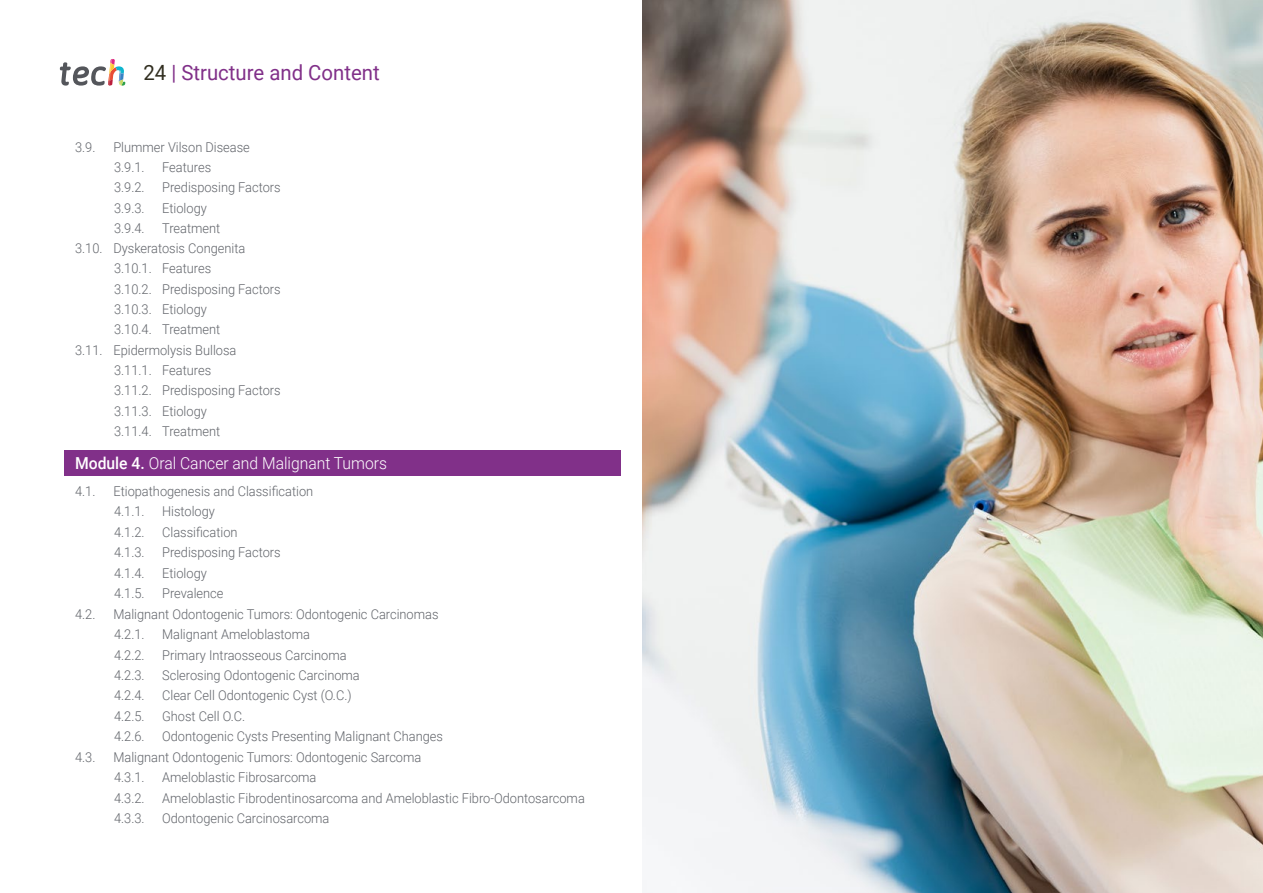
<style>
.page{position:relative;width:1263px;height:893px;background:#fff}
.page>*{position:absolute;margin:0;border:0;box-sizing:border-box;transform-origin:0 0}
.t1{font:21px "Roboto";color:#813089}
.t2{font:300 16.5px "Roboto";color:#fff;scale:.95 1}
.t3{font:300 13.5px/20.4px "Roboto";color:#61646a;scale:.95 1}
.s1{color:#312e20}
.s2{font-weight:500}
</style>
<div class="page">
<div style="left:64px;top:450px;width:557px;height:25px;background:#813089"></div>
<svg style="left:60px;top:59px;width:65px;height:27px"></svg>
<img style="left:642px;top:0;width:621px;height:893px">
<h1 class="t1" style="left:144px;top:57px;width:238px"><span class="s1">24</span> | Structure and Content</h1>
<p class="t3" style="left:75px;top:136px;width:23px">3.9.</p>
<p class="t3" style="left:113px;top:136px;width:145px">Plummer Vilson Disease<br>3.9.1.</p>
<p class="t3" style="left:162px;top:156px;width:53px">Features</p>
<p class="t3" style="left:114px;top:177px;width:34px">3.9.2.</p>
<p class="t3" style="left:162px;top:177px;width:126px">Predisposing Factors</p>
<p class="t3" style="left:114px;top:197px;width:34px">3.9.3.</p>
<p class="t3" style="left:162px;top:197px;width:49px">Etiology</p>
<p class="t3" style="left:114px;top:217px;width:34px">3.9.4.</p>
<p class="t3" style="left:162px;top:217px;width:63px">Treatment</p>
<p class="t3" style="left:75px;top:238px;width:181px">3.10. Dyskeratosis Congenita</p>
<p class="t3" style="left:114px;top:258px;width:104px">3.10.1. Features</p>
<p class="t3" style="left:114px;top:278px;width:177px">3.10.2. Predisposing Factors</p>
<p class="t3" style="left:114px;top:299px;width:99px">3.10.3. Etiology</p>
<p class="t3" style="left:114px;top:319px;width:113px">3.10.4. Treatment</p>
<p class="t3" style="left:75px;top:339px;width:171px">3.11. Epidermolysis Bullosa</p>
<p class="t3" style="left:114px;top:359px;width:104px">3.11.1. Features</p>
<p class="t3" style="left:114px;top:380px;width:177px">3.11.2. Predisposing Factors</p>
<p class="t3" style="left:114px;top:400px;width:99px">3.11.3. Etiology</p>
<p class="t3" style="left:114px;top:420px;width:113px">3.11.4. Treatment</p>
<p class="t2" style="left:75px;top:452px;width:330px"><span class="s2">Module 4.</span> Oral Cancer and Malignant Tumors</p>
<p class="t3" style="left:75px;top:480px;width:23px">4.1.</p>
<p class="t3" style="left:113px;top:480px;width:212px">Etiopathogenesis and Classification<br>4.1.1.</p>
<p class="t3" style="left:162px;top:501px;width:57px">Histology</p>
<p class="t3" style="left:114px;top:521px;width:34px">4.1.2.</p>
<p class="t3" style="left:162px;top:521px;width:81px">Classification</p>
<p class="t3" style="left:114px;top:542px;width:34px">4.1.3.</p>
<p class="t3" style="left:162px;top:542px;width:126px">Predisposing Factors</p>
<p class="t3" style="left:114px;top:562px;width:34px">4.1.4.</p>
<p class="t3" style="left:162px;top:562px;width:49px">Etiology</p>
<p class="t3" style="left:114px;top:583px;width:34px">4.1.5.</p>
<p class="t3" style="left:162px;top:583px;width:66px">Prevalence</p>
<p class="t3" style="left:75px;top:603px;width:23px">4.2.</p>
<p class="t3" style="left:113px;top:603px;width:344px">Malignant Odontogenic Tumors: Odontogenic Carcinomas<br>4.2.1.</p>
<p class="t3" style="left:162px;top:623px;width:157px">Malignant Ameloblastoma</p>
<p class="t3" style="left:114px;top:644px;width:34px">4.2.2.</p>
<p class="t3" style="left:162px;top:644px;width:196px">Primary Intraosseous Carcinoma</p>
<p class="t3" style="left:114px;top:664px;width:34px">4.2.3.</p>
<p class="t3" style="left:162px;top:664px;width:210px">Sclerosing Odontogenic Carcinoma</p>
<p class="t3" style="left:114px;top:685px;width:34px">4.2.4.</p>
<p class="t3" style="left:162px;top:685px;width:201px">Clear Cell Odontogenic Cyst (O.C.)</p>
<p class="t3" style="left:114px;top:705px;width:34px">4.2.5.</p>
<p class="t3" style="left:162px;top:705px;width:89px">Ghost Cell O.C.</p>
<p class="t3" style="left:114px;top:726px;width:34px">4.2.6.</p>
<p class="t3" style="left:162px;top:726px;width:297px">Odontogenic Cysts Presenting Malignant Changes</p>
<p class="t3" style="left:75px;top:746px;width:23px">4.3.</p>
<p class="t3" style="left:113px;top:746px;width:326px">Malignant Odontogenic Tumors: Odontogenic Sarcoma<br>4.3.1.</p>
<p class="t3" style="left:162px;top:767px;width:164px">Ameloblastic Fibrosarcoma</p>
<p class="t3" style="left:114px;top:787px;width:34px">4.3.2.</p>
<p class="t3" style="left:162px;top:787px;width:446px">Ameloblastic Fibrodentinosarcoma and Ameloblastic Fibro-Odontosarcoma</p>
<p class="t3" style="left:114px;top:808px;width:34px">4.3.3.</p>
<p class="t3" style="left:162px;top:808px;width:178px">Odontogenic Carcinosarcoma</p>
</div>
